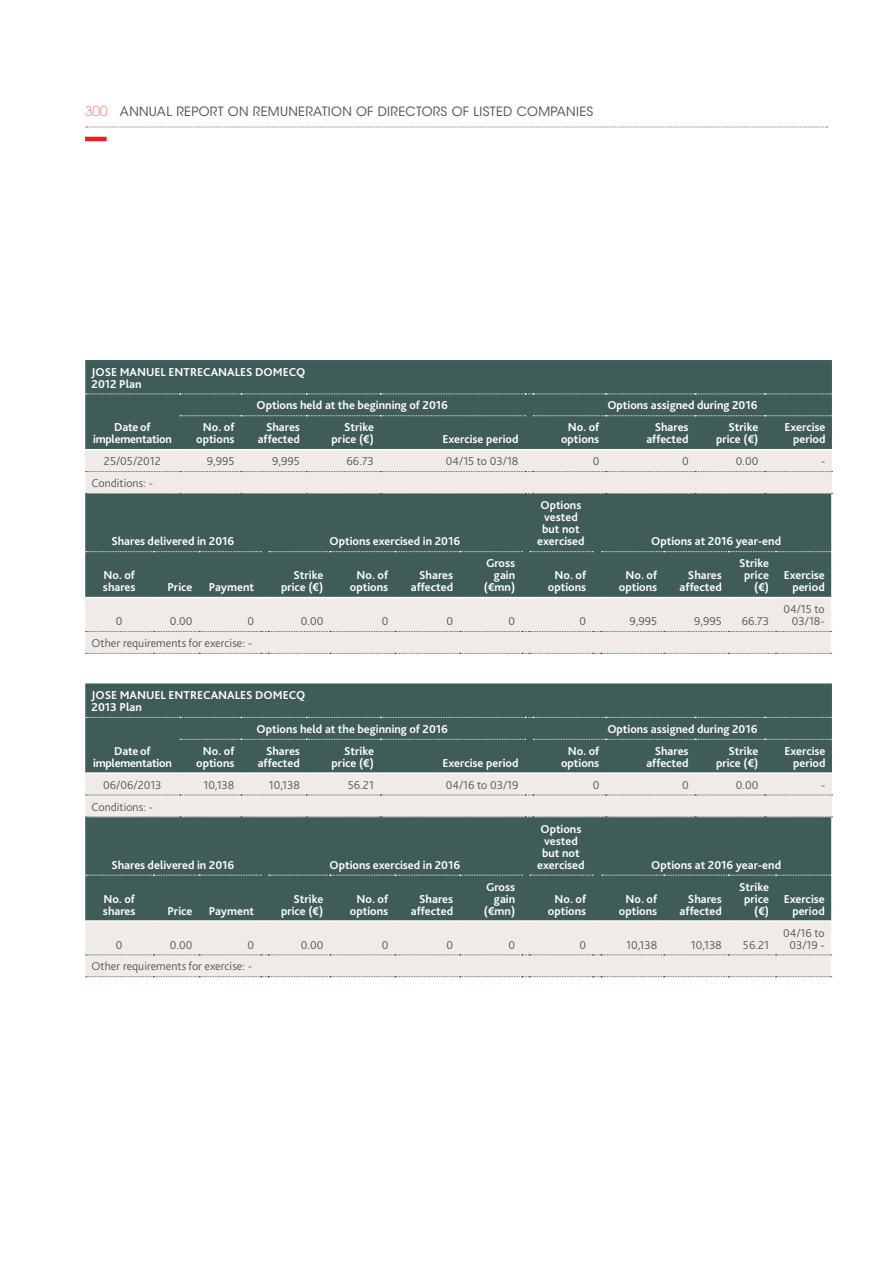
<style>
.page{position:relative;width:893px;height:1263px;background:#fff}
.page>*{position:absolute;margin:0;border:0;box-sizing:border-box;transform-origin:0 0}
.t1{font:12.75px "ITC Avant Garde Std";letter-spacing:.025em;color:#465259}
.t2{font:700 12px/12px "Bliss Pro";color:#fff;text-align:right}
.t3{font:300 12px/12px "Bliss Pro";color:#57585a;text-align:right}
.t4{font:700 12px/12px "Bliss Pro";letter-spacing:-.02em;color:#fff;text-align:center}
.s1{font-weight:200;font-size:13.5px;color:#ee1d23}
</style>
<div class="page">
<hr style="left:85px;top:137px;width:22px;height:4px;background:#ee1d23">
<svg style="left:86px;top:127px;width:742px;height:1px"></svg>
<div style="left:85px;top:360px;width:747px;height:89px;background:#3f5c58"></div>
<svg style="left:86px;top:394px;width:746px;height:1px"></svg>
<svg style="left:180px;top:415px;width:346px;height:1px"></svg>
<svg style="left:533px;top:415px;width:299px;height:1px"></svg>
<svg style="left:85px;top:449px;width:747px;height:45px;background:#ece8e3"></svg>
<div style="left:85px;top:494px;width:746px;height:103px;background:#3f5c58"></div>
<svg style="left:86px;top:551px;width:175px;height:1px"></svg>
<svg style="left:269px;top:551px;width:253px;height:1px"></svg>
<svg style="left:530px;top:551px;width:63px;height:1px"></svg>
<svg style="left:601px;top:551px;width:230px;height:1px"></svg>
<div style="left:85px;top:597px;width:747px;height:57px;background:#f0ebe6"></div>
<div style="left:85px;top:683px;width:747px;height:89px;background:#3f5c58"></div>
<svg style="left:86px;top:717px;width:746px;height:1px"></svg>
<svg style="left:180px;top:739px;width:346px;height:1px"></svg>
<svg style="left:533px;top:739px;width:299px;height:1px"></svg>
<svg style="left:85px;top:772px;width:747px;height:45px;background:#ebe8e3"></svg>
<div style="left:85px;top:817px;width:746px;height:103px;background:#3f5c58"></div>
<svg style="left:86px;top:875px;width:175px;height:1px"></svg>
<svg style="left:269px;top:875px;width:253px;height:1px"></svg>
<svg style="left:530px;top:875px;width:63px;height:1px"></svg>
<svg style="left:601px;top:875px;width:231px;height:1px"></svg>
<svg style="left:85px;top:920px;width:747px;height:57px;background:#ece8e3"></svg>
<p class="t1" style="left:85px;top:103px;width:510px"><span class="s1">300</span> ANNUAL REPORT ON REMUNERATION OF DIRECTORS OF LISTED COMPANIES</p>
<p class="t2" style="left:92px;top:365px;width:215px;text-align:left">JOSE MANUEL ENTRECANALES DOMECQ<br>2012 Plan</p>
<p class="t2" style="left:256px;top:399px;width:193px">Options held at the beginning of 2016</p>
<p class="t2" style="left:607px;top:399px;width:152px">Options assigned during 2016</p>
<p class="t4" style="left:93px;top:421px;width:80px">Date of implementation</p>
<p class="t2" style="left:196px;top:421px;width:40px;text-align:center">No. of options</p>
<p class="t2" style="left:258px;top:421px;width:44px">Shares affected</p>
<p class="t2" style="left:332px;top:421px;width:44px">Strike price (€)</p>
<p class="t2" style="left:561px;top:421px;width:40px;text-align:center">No. of options</p>
<p class="t2" style="left:646px;top:421px;width:44px">Shares affected</p>
<p class="t2" style="left:716px;top:421px;width:44px">Strike price (€)</p>
<p class="t2" style="left:784px;top:421px;width:43px">Exercise period</p>
<p class="t2" style="left:442px;top:433px;width:78px">Exercise period</p>
<p class="t3" style="left:104px;top:455px;width:58px">25/05/2012</p>
<p class="t3" style="left:207px;top:455px;width:29px">9,995</p>
<p class="t3" style="left:272px;top:455px;width:29px">9,995</p>
<p class="t3" style="left:347px;top:455px;width:29px">66.73</p>
<p class="t3" style="left:446px;top:455px;width:74px">04/15 to 03/18</p>
<p class="t3" style="left:593px;top:455px;width:8px">0</p>
<p class="t3" style="left:682px;top:455px;width:8px">0</p>
<p class="t3" style="left:736px;top:455px;width:24px">0.00</p>
<p class="t3" style="left:821px;top:455px;width:6px">-</p>
<p class="t3" style="left:92px;top:477px;width:63px">Conditions: -</p>
<p class="t2" style="left:111px;top:535px;width:125px">Shares delivered in 2016</p>
<p class="t2" style="left:330px;top:535px;width:132px">Options exercised in 2016</p>
<p class="t2" style="left:537px;top:499px;width:49px;text-align:center">Options vested but not exercised</p>
<p class="t2" style="left:651px;top:535px;width:131px">Options at 2016 year-end</p>
<p class="t2" style="left:103px;top:569px;width:34px;text-align:left">No. of shares</p>
<p class="t2" style="left:167px;top:581px;width:27px">Price</p>
<p class="t2" style="left:209px;top:581px;width:47px">Payment</p>
<p class="t2" style="left:281px;top:569px;width:44px">Strike price (€)</p>
<p class="t2" style="left:350px;top:569px;width:40px;text-align:center">No. of options</p>
<p class="t2" style="left:411px;top:569px;width:44px">Shares affected</p>
<p class="t2" style="left:484px;top:557px;width:33px">Gross gain (€mn)</p>
<p class="t2" style="left:548px;top:569px;width:40px;text-align:center">No. of options</p>
<p class="t2" style="left:619px;top:569px;width:40px;text-align:center">No. of options</p>
<p class="t2" style="left:680px;top:569px;width:44px">Shares affected</p>
<p class="t2" style="left:739px;top:557px;width:31px">Strike price (€)</p>
<p class="t3" style="left:116px;top:615px;width:8px">0</p>
<p class="t3" style="left:170px;top:615px;width:24px">0.00</p>
<p class="t3" style="left:248px;top:615px;width:8px">0</p>
<p class="t3" style="left:301px;top:615px;width:24px">0.00</p>
<p class="t3" style="left:382px;top:615px;width:8px">0</p>
<p class="t3" style="left:446px;top:615px;width:8px">0</p>
<p class="t3" style="left:509px;top:615px;width:8px">0</p>
<p class="t3" style="left:580px;top:615px;width:8px">0</p>
<p class="t3" style="left:629px;top:615px;width:29px">9,995</p>
<p class="t3" style="left:694px;top:615px;width:29px">9,995</p>
<p class="t3" style="left:742px;top:615px;width:29px">66.73</p>
<p class="t3" style="left:92px;top:637px;width:162px">Other requirements for exercise: -</p>
<p class="t2" style="left:784px;top:569px;width:43px">Exercise period</p>
<p class="t3" style="left:784px;top:603px;width:43px">04/15 to<br>03/18-</p>
<p class="t2" style="left:92px;top:689px;width:215px;text-align:left">JOSE MANUEL ENTRECANALES DOMECQ<br>2013 Plan</p>
<p class="t2" style="left:256px;top:722px;width:193px">Options held at the beginning of 2016</p>
<p class="t2" style="left:607px;top:722px;width:152px">Options assigned during 2016</p>
<p class="t4" style="left:93px;top:744px;width:80px">Date of implementation</p>
<p class="t2" style="left:196px;top:744px;width:40px;text-align:center">No. of options</p>
<p class="t2" style="left:258px;top:744px;width:44px">Shares affected</p>
<p class="t2" style="left:332px;top:744px;width:44px">Strike price (€)</p>
<p class="t2" style="left:561px;top:744px;width:40px;text-align:center">No. of options</p>
<p class="t2" style="left:646px;top:744px;width:44px">Shares affected</p>
<p class="t2" style="left:716px;top:744px;width:44px">Strike price (€)</p>
<p class="t2" style="left:784px;top:744px;width:43px">Exercise period</p>
<p class="t2" style="left:442px;top:756px;width:78px">Exercise period</p>
<p class="t3" style="left:103px;top:778px;width:60px">06/06/2013</p>
<p class="t3" style="left:203px;top:778px;width:33px">10,138</p>
<p class="t3" style="left:269px;top:778px;width:33px">10,138</p>
<p class="t3" style="left:348px;top:778px;width:28px">56.21</p>
<p class="t3" style="left:446px;top:778px;width:74px">04/16 to 03/19</p>
<p class="t3" style="left:593px;top:778px;width:8px">0</p>
<p class="t3" style="left:682px;top:778px;width:8px">0</p>
<p class="t3" style="left:736px;top:778px;width:24px">0.00</p>
<p class="t3" style="left:821px;top:778px;width:6px">-</p>
<p class="t3" style="left:92px;top:800px;width:63px">Conditions: -</p>
<p class="t2" style="left:111px;top:858px;width:125px">Shares delivered in 2016</p>
<p class="t2" style="left:330px;top:858px;width:132px">Options exercised in 2016</p>
<p class="t2" style="left:537px;top:822px;width:49px;text-align:center">Options vested but not exercised</p>
<p class="t2" style="left:651px;top:858px;width:131px">Options at 2016 year-end</p>
<p class="t2" style="left:103px;top:892px;width:34px;text-align:left">No. of shares</p>
<p class="t2" style="left:167px;top:904px;width:27px">Price</p>
<p class="t2" style="left:209px;top:904px;width:47px">Payment</p>
<p class="t2" style="left:281px;top:892px;width:44px">Strike price (€)</p>
<p class="t2" style="left:350px;top:892px;width:40px;text-align:center">No. of options</p>
<p class="t2" style="left:411px;top:892px;width:44px">Shares affected</p>
<p class="t2" style="left:484px;top:880px;width:33px">Gross gain (€mn)</p>
<p class="t2" style="left:548px;top:892px;width:40px;text-align:center">No. of options</p>
<p class="t2" style="left:619px;top:892px;width:40px;text-align:center">No. of options</p>
<p class="t2" style="left:680px;top:892px;width:44px">Shares affected</p>
<p class="t2" style="left:739px;top:880px;width:31px">Strike price (€)</p>
<p class="t3" style="left:116px;top:938px;width:8px">0</p>
<p class="t3" style="left:170px;top:938px;width:24px">0.00</p>
<p class="t3" style="left:248px;top:938px;width:8px">0</p>
<p class="t3" style="left:301px;top:938px;width:24px">0.00</p>
<p class="t3" style="left:382px;top:938px;width:8px">0</p>
<p class="t3" style="left:446px;top:938px;width:8px">0</p>
<p class="t3" style="left:509px;top:938px;width:8px">0</p>
<p class="t3" style="left:580px;top:938px;width:8px">0</p>
<p class="t3" style="left:626px;top:938px;width:33px">10,138</p>
<p class="t3" style="left:691px;top:938px;width:33px">10,138</p>
<p class="t3" style="left:743px;top:938px;width:28px">56.21</p>
<p class="t3" style="left:92px;top:960px;width:162px">Other requirements for exercise: -</p>
<p class="t2" style="left:784px;top:892px;width:43px">Exercise period</p>
<p class="t3" style="left:783px;top:926px;width:43px;text-align:center">04/16 to<br>03/19 -</p>
</div>
